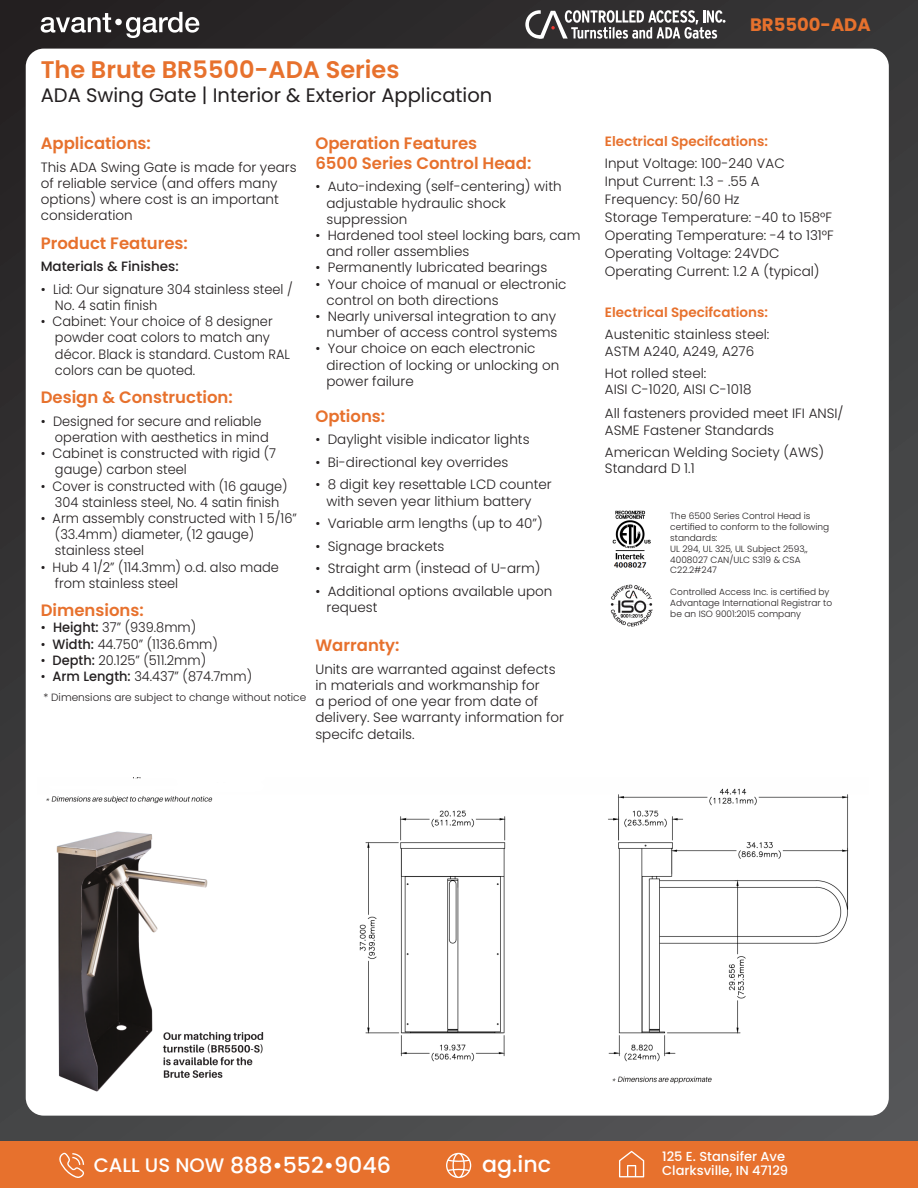
<style>
.page{position:relative;width:918px;height:1188px;background:#fff}
.page>*{position:absolute;margin:0;border:0;box-sizing:border-box;transform-origin:0 0}
.t1{font:600 24px "Poppins";color:#e7712d}
.t2{font:500 22.2px "Poppins";color:#fff}
.t3{font:19.5px "Poppins";color:#231f20}
.t4{font:700 18px "Poppins";color:#e7712d}
.t5{font:600 16.5px "Poppins";color:#e7712d}
.t6{font:300 13.5px/16.2px "Poppins";color:#231f20}
.t7{font:300 13.5px "Poppins";color:#231f20;scale:.96 1}
.t8{font:600 13.5px "Poppins";color:#e7712d}
.t9{font:500 13.5px "Poppins";color:#231f20}
.t10{font:500 13.05px "Poppins";color:#fff}
.t11{font:300 10.5px "Poppins";color:#231f20}
.t12{font:300 9px/10.8px "Poppins";color:#231f20}
.s1{font-weight:500}
.s2{font-size:19.5px}
</style>
<div class="page">
<div style="left:0;top:0;width:918px;height:1188px;background:linear-gradient(to bottom,#2e2c2d,#505152)"></div>
<svg style="left:41px;top:13px;width:70px;height:20px"></svg>
<svg style="left:126px;top:12px;width:73px;height:26px"></svg>
<div style="left:115px;top:19px;width:7px;height:6px;background:#fff;border-radius:50%"></div>
<div style="left:26px;top:49px;width:863px;height:1067px;background:#fff;border-radius:18px"></div>
<div style="left:0;top:1142px;width:918px;height:46px;background:#e7712d"></div>
<svg style="left:59px;top:1153px;width:25px;height:25px"></svg>
<svg style="left:446px;top:1153px;width:25px;height:25px"></svg>
<svg style="left:619px;top:1151px;width:25px;height:26px"></svg>
<svg style="left:525px;top:10px;width:201px;height:29px"></svg>
<img style="left:610px;top:510px;width:43px;height:117px">
<img style="left:46px;top:777px;width:803px;height:315px">
<p class="t1" style="left:41px;top:56px;width:360px">The Brute BR5500-ADA Series</p>
<p class="t3" style="left:41px;top:84px;width:453px">ADA Swing Gate | Interior &amp; Exterior Application</p>
<p class="t5" style="left:41px;top:134px;width:112px">Applications:</p>
<p class="t6" style="left:41px;top:159px;width:257px">This ADA Swing Gate is made for years of reliable service (and offers many options) where cost is an important consideration</p>
<p class="t5" style="left:41px;top:233px;width:149px">Product Features:</p>
<p class="t9" style="left:41px;top:259px;width:140px">Materials &amp; Finishes:</p>
<p class="t6" style="left:41px;top:281px;width:254px">• Lid: Our signature 304 stainless steel /</p>
<p class="t7" style="left:55px;top:297px;width:108px">No. 4 satin finish</p>
<p class="t7" style="left:41px;top:314px;width:243px">• Cabinet: Your choice of 8 designer</p>
<p class="t7" style="left:55px;top:330px;width:226px">powder coat colors to match any</p>
<p class="t7" style="left:55px;top:346px;width:246px">décor. Black is standard. Custom RAL</p>
<p class="t7" style="left:55px;top:362px;width:148px">colors can be quoted.</p>
<p class="t5" style="left:41px;top:388px;width:194px">Design &amp; Construction:</p>
<p class="t6" style="left:41px;top:413px;width:222px">• Designed for secure and reliable</p>
<p class="t7" style="left:55px;top:429px;width:224px">operation with aesthetics in mind</p>
<p class="t7" style="left:41px;top:446px;width:247px">• Cabinet is constructed with rigid (7</p>
<p class="t7" style="left:55px;top:462px;width:139px">gauge) carbon steel</p>
<p class="t7" style="left:41px;top:478px;width:259px">• Cover is constructed with (16 gauge)</p>
<p class="t7" style="left:55px;top:494px;width:235px">304 stainless steel, No. 4 satin finish</p>
<p class="t7" style="left:41px;top:510px;width:268px">• Arm assembly constructed with 1 5/16”</p>
<p class="t7" style="left:55px;top:527px;width:209px">(33.4mm) diameter, (12 gauge)</p>
<p class="t7" style="left:55px;top:543px;width:94px">stainless steel</p>
<p class="t7" style="left:41px;top:559px;width:250px">• Hub 4 1/2” (114.3mm) o.d. also made</p>
<p class="t7" style="left:55px;top:575px;width:130px">from stainless steel</p>
<p class="t5" style="left:41px;top:601px;width:105px">Dimensions:</p>
<p class="t6" style="left:41px;top:620px;width:157px">• <span class="s1">Height:</span> 37” (939.8mm)</p>
<p class="t7" style="left:41px;top:636px;width:186px">• <span class="s1">Width:</span> 44.750” (1136.6mm)</p>
<p class="t7" style="left:41px;top:652px;width:174px">• <span class="s1">Depth:</span> 20.125” (511.2mm)</p>
<p class="t7" style="left:41px;top:668px;width:222px">• <span class="s1">Arm Length:</span> 34.437” (874.7mm)</p>
<p class="t5" style="left:315px;top:134px;width:163px">Operation Features</p>
<p class="t5" style="left:315px;top:154px;width:217px">6500 Series Control Head:</p>
<p class="t6" style="left:315px;top:179px;width:248px">• Auto-indexing (self-centering) with</p>
<p class="t6" style="left:327px;top:195px;width:181px">adjustable hydraulic shock</p>
<p class="t6" style="left:327px;top:211px;width:83px">suppression</p>
<p class="t6" style="left:315px;top:227px;width:267px">• Hardened tool steel locking bars, cam</p>
<p class="t6" style="left:327px;top:243px;width:144px">and roller assemblies</p>
<p class="t6" style="left:315px;top:260px;width:233px">• Permanently lubricated bearings</p>
<p class="t6" style="left:315px;top:276px;width:253px">• Your choice of manual or electronic</p>
<p class="t6" style="left:327px;top:292px;width:174px">control on both directions</p>
<p class="t6" style="left:315px;top:308px;width:242px">• Nearly universal integration to any</p>
<p class="t6" style="left:327px;top:324px;width:232px">number of access control systems</p>
<p class="t6" style="left:315px;top:341px;width:222px">• Your choice on each electronic</p>
<p class="t6" style="left:327px;top:357px;width:234px">direction of locking or unlocking on</p>
<p class="t6" style="left:327px;top:373px;width:89px">power failure</p>
<p class="t5" style="left:315px;top:406px;width:71px">Options:</p>
<p class="t6" style="left:315px;top:432px;width:216px">• Daylight visible indicator lights</p>
<p class="t6" style="left:315px;top:454px;width:194px">• Bi-directional key overrides</p>
<p class="t6" style="left:315px;top:477px;width:238px">• 8 digit key resettable LCD counter</p>
<p class="t6" style="left:327px;top:493px;width:207px">with seven year lithium battery</p>
<p class="t6" style="left:315px;top:515px;width:229px">• Variable arm lengths (up to 40”)</p>
<p class="t6" style="left:315px;top:538px;width:131px">• Signage brackets</p>
<p class="t6" style="left:315px;top:560px;width:227px">• Straight arm (instead of U-arm)</p>
<p class="t6" style="left:315px;top:583px;width:239px">• Additional options available upon</p>
<p class="t6" style="left:327px;top:599px;width:53px">request</p>
<p class="t5" style="left:315px;top:636px;width:86px">Warranty:</p>
<p class="t6" style="left:315px;top:661px;width:250px">Units are warranted against defects in materials and workmanship for<br>a period of one year from date of delivery. See warranty information for</p>
<p class="t6" style="left:315px;top:726px;width:101px">specifc details.</p>
<p class="t11" style="left:43px;top:691px;width:264px">* Dimensions are subject to change without notice</p>
<p class="t4" style="left:750px;top:15px;width:122px">BR5500-ADA</p>
<p class="t8" style="left:605px;top:133px;width:165px">Electrical Specifcations:</p>
<p class="t6" style="left:605px;top:156px;width:181px">Input Voltage: 100-240 VAC</p>
<p class="t6" style="left:605px;top:174px;width:156px">Input Current: 1.3 - .55 A</p>
<p class="t6" style="left:605px;top:192px;width:136px">Frequency: 50/60 Hz</p>
<p class="t6" style="left:605px;top:210px;width:229px">Storage Temperature: -40 to 158°F</p>
<p class="t6" style="left:605px;top:228px;width:230px">Operating Temperature: -4 to 131°F</p>
<p class="t6" style="left:605px;top:246px;width:176px">Operating Voltage: 24VDC</p>
<p class="t6" style="left:605px;top:264px;width:216px">Operating Current: 1.2 A (typical)</p>
<p class="t8" style="left:605px;top:304px;width:165px">Electrical Specifcations:</p>
<p class="t6" style="left:605px;top:327px;width:166px">Austenitic stainless steel:</p>
<p class="t6" style="left:605px;top:343px;width:151px">ASTM A240, A249, A276</p>
<p class="t6" style="left:605px;top:365px;width:103px">Hot rolled steel:</p>
<p class="t6" style="left:605px;top:382px;width:148px">AISI C-1020, AISI C-1018</p>
<p class="t6" style="left:605px;top:406px;width:240px">All fasteners provided meet IFI ANSI/</p>
<p class="t6" style="left:605px;top:422px;width:171px">ASME Fastener Standards</p>
<p class="t6" style="left:605px;top:444px;width:221px">American Welding Society (AWS)</p>
<p class="t6" style="left:605px;top:461px;width:91px">Standard D 1.1</p>
<p class="t12" style="left:670px;top:511px;width:160px">The 6500 Series Control Head is certified to conform to the following standards:</p>
<p class="t12" style="left:670px;top:543px;width:139px">UL 294, UL 325, UL Subject 2593,,<br>4008027 CAN/ULC S319 &amp; CSA<br>C22.2#247</p>
<p class="t12" style="left:670px;top:586px;width:163px">Controlled Access Inc. is certified by<br>Advantage International Registrar to be an ISO 9001:2015 company</p>
<p class="t2" style="left:94px;top:1152px;width:299px"><span class="s2">CALL US NOW</span> 888•552•9046</p>
<p class="t2" style="left:482px;top:1151px;width:70px">ag.inc</p>
<p class="t10" style="left:662px;top:1149px;width:125px">125 E. Stansifer Ave</p>
<p class="t10" style="left:662px;top:1163px;width:128px">Clarksville, IN 47129</p>
</div>
